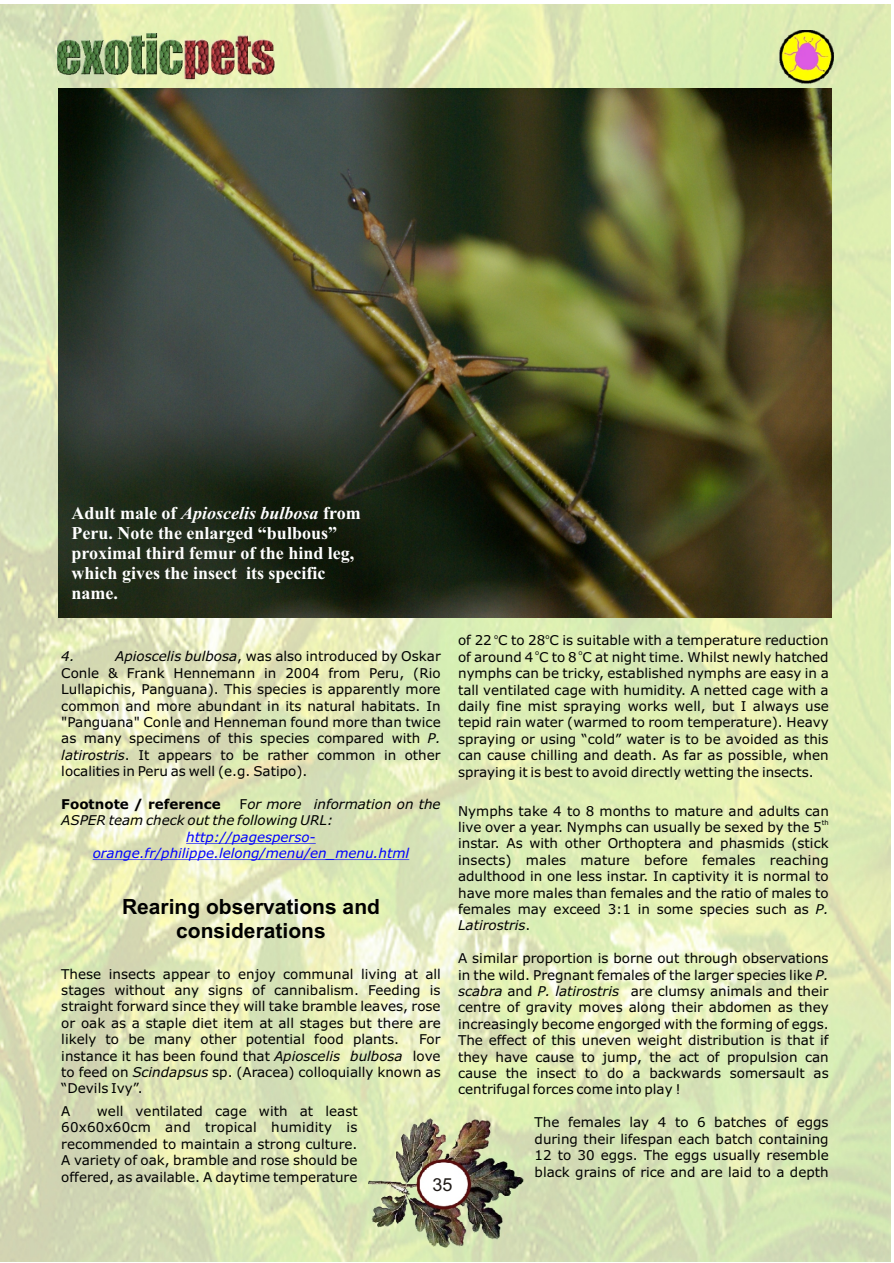
<style>
.page{position:relative;width:894px;height:1263px;background:#fff}
.page>*{position:absolute;margin:0;border:0;box-sizing:border-box;transform-origin:0 0}
.t1{font:700 21px/23.4px "Arial";color:#000;text-align:center}
.t2{font:700 18px/20px "Times New Roman";color:#fff}
.t3{font:18px "Arial";color:#1f1a17}
.t4{font:13.5px/16.4px "Verdana";color:#000;text-align:justify}
.t5{font:italic 13.5px/16.4px "Verdana";color:#00f;text-align:center}
.t6{font:italic 13.5px/16.4px "Verdana";color:#000}
.t7{font:700 13.5px "Verdana";color:#000}
.t8{font:6.75px "Verdana";color:#000}
.s1{font-style:italic}
.s2{font-style:normal}
</style>
<div class="page">
<img style="left:0;top:4px;width:891px;height:1258px">
<hr style="left:186px;top:843px;width:130px;height:1px;background:#00f">
<hr style="left:93px;top:859px;width:316px;height:1px;background:#00f">
<img style="left:57px;top:33px;width:217px;height:49px">
<img style="left:780px;top:31px;width:54px;height:52px">
<img style="left:368px;top:1119px;width:156px;height:129px">
<img style="left:58px;top:89px;width:774px;height:529px">
<h2 class="t2" style="left:72px;top:505px;width:291px">Adult male of <span class="s1">Apioscelis bulbosa</span> from<br>Peru. Note the enlarged “bulbous” proximal third femur of the hind leg, which gives the insect its specific name.</h2>
<p class="t8" style="left:494px;top:633px;width:6px">o</p>
<p class="t8" style="left:545px;top:633px;width:6px">o</p>
<p class="t4" style="left:458px;top:633px;width:372px">of 22 C to 28 C is suitable with a temperature reduction</p>
<p class="t8" style="left:535px;top:650px;width:6px">o</p>
<p class="t8" style="left:579px;top:650px;width:6px">o</p>
<p class="t4" style="left:458px;top:650px;width:372px">of around 4 C to 8 C at night time. Whilst newly hatched nymphs can be tricky, established nymphs are easy in a tall ventilated cage with humidity. A netted cage with a daily fine mist spraying works well, but I always use tepid rain water (warmed to room temperature). Heavy spraying or using “cold” water is to be avoided as this can cause chilling and death. As far as possible, when spraying it is best to avoid directly wetting the insects.</p>
<p class="t4" style="left:458px;top:804px;width:372px">Nymphs take 4 to 8 months to mature and adults can</p>
<p class="t8" style="left:822px;top:820px;width:8px">th</p>
<p class="t4" style="left:458px;top:820px;width:372px;text-align:left">live over a year. Nymphs can usually be sexed by the 5 instar. As with other Orthoptera and phasmids (stick insects) males mature before females reaching adulthood in one less instar. In captivity it is normal to have more males than females and the ratio of males to females may exceed 3:1 in some species such as <span class="s1">P.<br>Latirostris</span>.</p>
<p class="t4" style="left:458px;top:951px;width:372px">A similar proportion is borne out through observations in the wild. Pregnant females of the larger species like <span class="s1">P. scabra</span> and <span class="s1">P. latirostris</span> are clumsy animals and their centre of gravity moves along their abdomen as they increasingly become engorged with the forming of eggs.<br>The effect of this uneven weight distribution is that if they have cause to jump, the act of propulsion can cause the insect to do a backwards somersault as centrifugal forces come into play !</p>
<p class="t4" style="left:535px;top:1115px;width:296px">The females lay 4 to 6 batches of eggs during their lifespan each batch containing 12 to 30 eggs. The eggs usually resemble black grains of rice and are laid to a depth</p>
<p class="t4" style="left:61px;top:649px;width:381px;text-indent:54px"><span class="s1">Apioscelis bulbosa</span>, was also introduced by Oskar Conle &amp; Frank Hennemann in 2004 from Peru, (Rio Lullapichis, Panguana). This species is apparently more common and more abundant in its natural habitats. In "Panguana" Conle and Henneman found more than twice as many specimens of this species compared with <span class="s1">P. latirostris</span>. It appears to be rather common in other localities in Peru as well (e.g. Satipo).</p>
<p class="t7" style="left:61px;top:799px;width:161px">Footnote / reference</p>
<p class="t6" style="left:61px;top:649px;width:15px">4.</p>
<p class="t6" style="left:61px;top:797px;width:381px;text-indent:178px"><span class="s2">F</span>or more information on the<br>ASPER team check out the following URL:</p>
<p class="t5" style="left:93px;top:830px;width:318px">http://pagesperso&shy;orange.fr/philippe.lelong/menu/en_menu.html</p>
<h1 class="t1" style="left:122px;top:897px;width:259px">Rearing observations and considerations</h1>
<p class="t4" style="left:61px;top:967px;width:381px">These insects appear to enjoy communal living at all stages without any signs of cannibalism. Feeding is straight forward since they will take bramble leaves, rose or oak as a staple diet item at all stages but there are likely to be many other potential food plants.</p>
<p class="t4" style="left:61px;top:1032px;width:381px;text-indent:358px">For instance it has been found that <span class="s1">Apioscelis bulbosa</span> love to feed on <span class="s1">Scindapsus</span> sp. (Aracea) colloquially known as “Devils Ivy”.</p>
<p class="t4" style="left:61px;top:1104px;width:11px">A</p>
<p class="t4" style="left:61px;top:1104px;width:298px;text-indent:36px">well ventilated cage with at least 60x60x60cm and tropical humidity is recommended to maintain a strong culture.<br>A variety of oak, bramble and rose should be offered, as available. A daytime temperature</p>
<h2 class="t3" style="left:432px;top:1178px;width:22px">35</h2>
</div>
